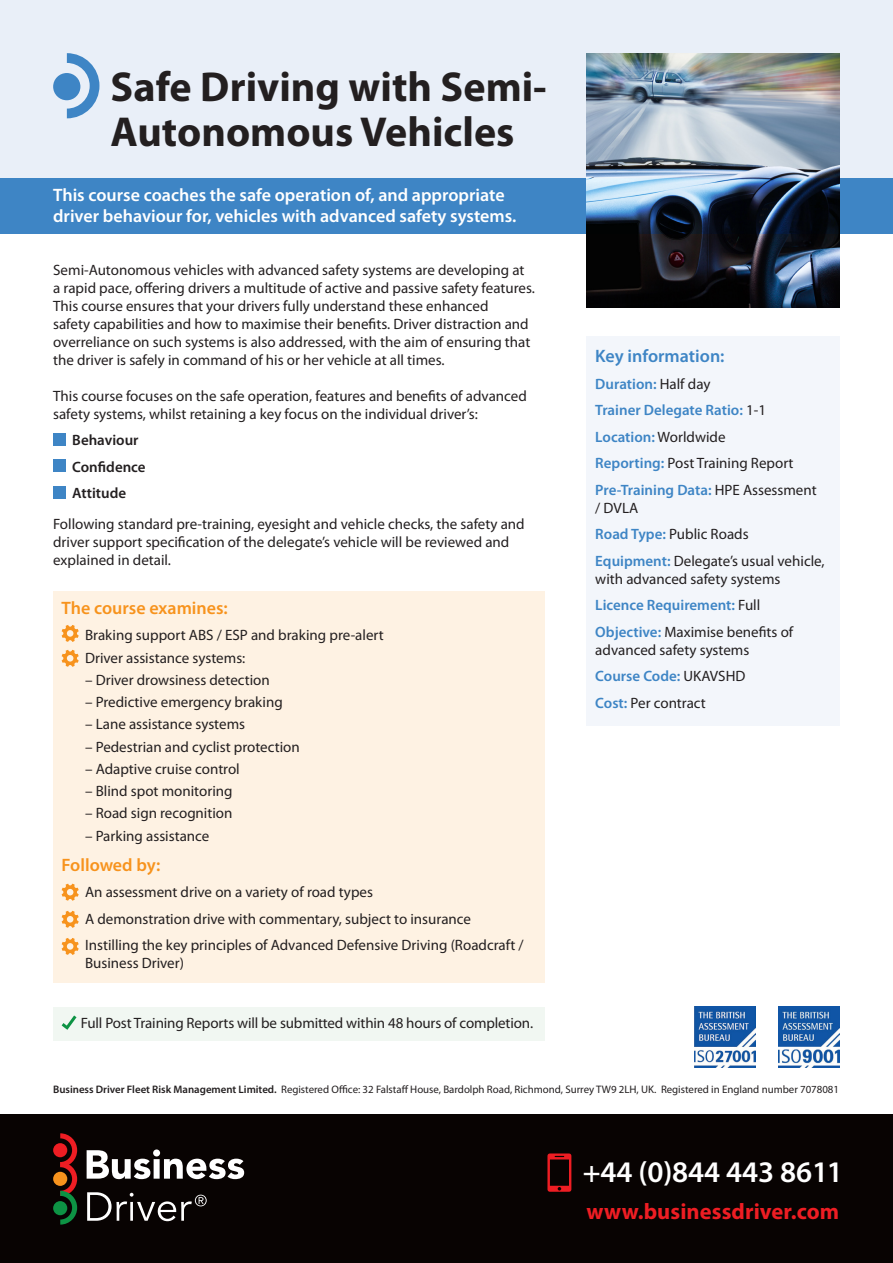
<style>
.page{position:relative;width:893px;height:1263px;background:#fff}
.page>*{position:absolute;margin:0;border:0;box-sizing:border-box;transform-origin:0 0}
.t1{font:700 42px/45px "Myriad Pro";color:#231f20}
.t2{font:600 30px "Myriad Pro";letter-spacing:-.005em;color:#fff}
.t3{font:700 22.5px "Myriad Pro";letter-spacing:.005em;color:#ee1d23}
.t4{font:600 18px/21.6px "Myriad Pro";color:#fff}
.t5{font:600 18px "Myriad Pro";color:#f7931d}
.t6{font:600 18px "Myriad Pro";color:#3e85c5}
.t7{font:15px/18px "Myriad Pro";color:#231f20}
.t8{font:600 15px "Myriad Pro";color:#3e85c5}
.t9{font:600 15px "Myriad Pro";color:#231f20}
.t10{font:10.8px "Myriad Pro";color:#231f20}
.s1{font-weight:400;color:#231f20}
.s2{font-weight:600;color:#3e85c5}
.s3{font-weight:600}
</style>
<div class="page">
<div style="left:0;top:0;width:893px;height:191px;background:#e9eff8"></div>
<div style="left:587px;top:336px;width:253px;height:389px;background:#f3f6fb"></div>
<div style="left:0;top:179px;width:893px;height:55px;background:#3e85c5"></div>
<svg style="left:67px;top:53px;width:32px;height:65px"></svg>
<div style="left:53px;top:73px;width:27px;height:27px;background:#3e85c5;border-radius:50%"></div>
<div style="left:53px;top:591px;width:491px;height:391px;background:#fef2e3"></div>
<svg style="left:62px;top:650px;width:17px;height:17px"></svg>
<svg style="left:62px;top:884px;width:17px;height:17px"></svg>
<svg style="left:62px;top:911px;width:17px;height:17px"></svg>
<svg style="left:62px;top:938px;width:17px;height:17px"></svg>
<svg style="left:62px;top:625px;width:17px;height:17px"></svg>
<img style="left:779px;top:1006px;width:61px;height:61px">
<img style="left:694px;top:1006px;width:61px;height:61px">
<div style="left:53px;top:1007px;width:491px;height:33px;background:#f1f7f2"></div>
<svg style="left:62px;top:1015px;width:15px;height:15px"></svg>
<img style="left:587px;top:54px;width:253px;height:253px">
<svg style="left:587px;top:179px;width:253px;height:55px;background:#3d5168"></svg>
<div style="left:0;top:1114px;width:893px;height:149px;background:#080302"></div>
<svg style="left:60px;top:1133px;width:17px;height:91px"></svg>
<svg style="left:87px;top:1149px;width:157px;height:30px"></svg>
<div style="left:53px;top:1143px;width:14px;height:14px;background:#ee1d23;border-radius:50%"></div>
<div style="left:53px;top:1172px;width:14px;height:14px;background:#f7931d;border-radius:50%"></div>
<div style="left:53px;top:1201px;width:14px;height:14px;background:#0d9344;border-radius:50%"></div>
<svg style="left:87px;top:1192px;width:120px;height:29px"></svg>
<svg style="left:547px;top:1153px;width:24px;height:39px"></svg>
<div style="left:53px;top:433px;width:13px;height:12px;background:#3e85c5"></div>
<div style="left:53px;top:459px;width:13px;height:13px;background:#3e85c5"></div>
<div style="left:53px;top:486px;width:13px;height:12px;background:#3e85c5"></div>
<p class="t1" style="left:111px;top:63px;width:438px">Safe Driving with Semi-<br>Autonomous Vehicles</p>
<p class="t4" style="left:53px;top:183px;width:465px">This course coaches the safe operation of, and appropriate driver behaviour for, vehicles with advanced safety systems.</p>
<p class="t7" style="left:53px;top:261px;width:483px">Semi-Autonomous vehicles with advanced safety systems are developing at a rapid pace, offering drivers a multitude of active and passive safety features.<br>This course ensures that your drivers fully understand these enhanced<br>safety capabilities and how to maximise their benefits. Driver distraction and overreliance on such systems is also addressed, with the aim of ensuring that the driver is safely in command of his or her vehicle at all times.</p>
<p class="t7" style="left:53px;top:387px;width:475px">This course focuses on the safe operation, features and benefits of advanced safety systems, whilst retaining a key focus on the individual driver’s:</p>
<p class="t9" style="left:72px;top:431px;width:68px">Behaviour</p>
<p class="t9" style="left:72px;top:457px;width:75px">Confidence</p>
<p class="t9" style="left:72px;top:484px;width:55px">Attitude</p>
<p class="t7" style="left:53px;top:515px;width:473px">Following standard pre-training, eyesight and vehicle checks, the safety and driver support specification of the delegate’s vehicle will be reviewed and explained in detail.</p>
<p class="t5" style="left:62px;top:596px;width:168px">The course examines:</p>
<p class="t7" style="left:85px;top:626px;width:300px">Braking support ABS / ESP and braking pre-alert</p>
<p class="t7" style="left:85px;top:648px;width:162px">Driver assistance systems:</p>
<p class="t7" style="left:85px;top:670px;width:186px">– Driver drowsiness detection</p>
<p class="t7" style="left:85px;top:693px;width:199px">– Predictive emergency braking</p>
<p class="t7" style="left:85px;top:715px;width:162px">– Lane assistance systems</p>
<p class="t7" style="left:85px;top:737px;width:216px">– Pedestrian and cyclist protection</p>
<p class="t7" style="left:85px;top:759px;width:156px">– Adaptive cruise control</p>
<p class="t7" style="left:85px;top:782px;width:149px">– Blind spot monitoring</p>
<p class="t7" style="left:85px;top:804px;width:149px">– Road sign recognition</p>
<p class="t7" style="left:85px;top:826px;width:126px">– Parking assistance</p>
<p class="t5" style="left:62px;top:853px;width:100px">Followed by:</p>
<p class="t7" style="left:85px;top:883px;width:289px">An assessment drive on a variety of road types</p>
<p class="t7" style="left:85px;top:909px;width:387px">A demonstration drive with commentary, subject to insurance</p>
<p class="t7" style="left:85px;top:936px;width:440px">Instilling the key principles of Advanced Defensive Driving (Roadcraft /<br>Business Driver)</p>
<p class="t7" style="left:81px;top:1014px;width:454px">Full Post Training Reports will be submitted within 48 hours of completion.</p>
<p class="t6" style="left:595px;top:345px;width:131px">Key information:</p>
<p class="t8" style="left:595px;top:374px;width:117px">Duration: <span class="s1">Half day</span></p>
<p class="t8" style="left:595px;top:401px;width:172px">Trainer Delegate Ratio: <span class="s1">1-1</span></p>
<p class="t8" style="left:595px;top:427px;width:132px">Location: <span class="s1">Worldwide</span></p>
<p class="t7" style="left:595px;top:454px;width:200px"><span class="s2">Reporting:</span> Post Training Report</p>
<p class="t7" style="left:595px;top:480px;width:223px"><span class="s2">Pre-Training Data:</span> HPE Assessment / DVLA</p>
<p class="t7" style="left:595px;top:525px;width:155px"><span class="s2">Road Type:</span> Public Roads</p>
<p class="t7" style="left:595px;top:551px;width:231px"><span class="s2">Equipment:</span> Delegate’s usual vehicle, with advanced safety systems</p>
<p class="t8" style="left:595px;top:596px;width:167px">Licence Requirement: <span class="s1">Full</span></p>
<p class="t7" style="left:595px;top:622px;width:199px"><span class="s2">Objective:</span> Maximise benefits of advanced safety systems</p>
<p class="t8" style="left:595px;top:667px;width:152px">Course Code: <span class="s1">UKAVSHD</span></p>
<p class="t7" style="left:595px;top:693px;width:112px"><span class="s2">Cost:</span> Per contract</p>
<p class="t10" style="left:53px;top:1082px;width:787px"><span class="s3">Business Driver Fleet Risk Management Limited.</span> Registered Office: 32 Falstaff House, Bardolph Road, Richmond, Surrey TW9 2LH, UK. Registered in England number 7078081</p>
<p class="t2" style="left:583px;top:1153px;width:262px">+44 (0)844 443 8611</p>
<p class="t3" style="left:586px;top:1197px;width:254px">www.businessdriver.com</p>
</div>
